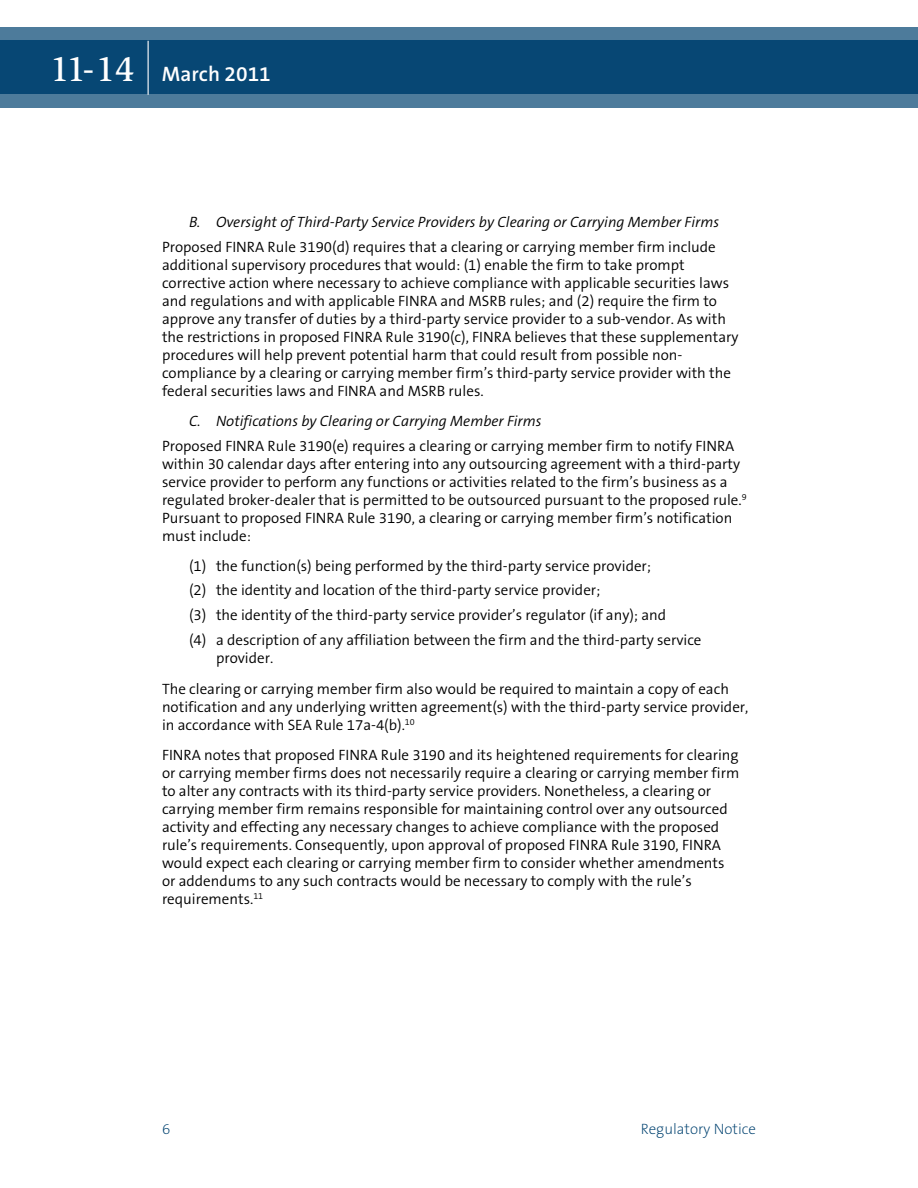
<style>
.page{position:relative;width:918px;height:1188px;background:#fff}
.page>*{position:absolute;margin:0;border:0;box-sizing:border-box;transform-origin:0 0}
.t1{font:600 21px "The Sans B6";color:#fff}
.t2{font:300 15px/18px "The Sans B4";color:#000}
.t3{font:italic 300 15px "The Sans B4";color:#000}
.t4{font:200 15px "The Sans B2";color:#004270}
.s1{font-family:"Slimbach LT";font-weight:500;font-size:36px}
</style>
<div class="page">
<svg style="left:0;top:27px;width:917px;height:81px;background:#1e5881"></svg>
<hr style="left:148px;top:41px;width:1px;height:54px;background:#fff">
<hr style="left:917px;top:972px;width:1px;height:81px;background:#004270">
<hr style="left:917px;top:27px;width:1px;height:81px;background:#004270">
<h1 class="t1" style="left:51px;top:63px;width:222px"><span class="s1">11-14</span> March 2011</h1>
<p class="t3" style="left:189px;top:214px;width:532px">B. Oversight of Third-Party Service Providers by Clearing or Carrying Member Firms</p>
<p class="t2" style="left:162px;top:238px;width:578px">Proposed FINRA Rule 3190(d) requires that a clearing or carrying member firm include additional supervisory procedures that would: (1) enable the firm to take prompt corrective action where necessary to achieve compliance with applicable securities laws and regulations and with applicable FINRA and MSRB rules; and (2) require the firm to approve any transfer of duties by a third-party service provider to a sub-vendor. As with the restrictions in proposed FINRA Rule 3190(c), FINRA believes that these supplementary procedures will help prevent potential harm that could result from possible non&shy;compliance by a clearing or carrying member firm’s third-party service provider with the federal securities laws and FINRA and MSRB rules.</p>
<p class="t3" style="left:189px;top:413px;width:354px">C. Notifications by Clearing or Carrying Member Firms</p>
<p class="t2" style="left:162px;top:437px;width:586px">Proposed FINRA Rule 3190(e) requires a clearing or carrying member firm to notify FINRA within 30 calendar days after entering into any outsourcing agreement with a third-party service provider to perform any functions or activities related to the firm’s business as a regulated broker-dealer that is permitted to be outsourced pursuant to the proposed rule.<sup>9<br></sup>Pursuant to proposed FINRA Rule 3190, a clearing or carrying member firm’s notification must include:</p>
<p class="t2" style="left:189px;top:554px;width:514px;line-height:24.8px">(1) the function(s) being performed by the third-party service provider;<br>(2) the identity and location of the third-party service provider;<br>(3) the identity of the third-party service provider’s regulator (if any); and<br>(4) a description of any affiliation between the firm and the third-party service</p>
<p class="t2" style="left:162px;top:642px;width:568px;line-height:31.5px;text-indent:54px">provider.<br>The clearing or carrying member firm also would be required to maintain a copy of each</p>
<p class="t2" style="left:162px;top:699px;width:588px">notification and any underlying written agreement(s) with the third-party service provider, in accordance with SEA Rule 17a-4(b).<sup>10</sup></p>
<p class="t2" style="left:162px;top:747px;width:579px">FINRA notes that proposed FINRA Rule 3190 and its heightened requirements for clearing or carrying member firms does not necessarily require a clearing or carrying member firm to alter any contracts with its third-party service providers. Nonetheless, a clearing or carrying member firm remains responsible for maintaining control over any outsourced activity and effecting any necessary changes to achieve compliance with the proposed rule’s requirements. Consequently, upon approval of proposed FINRA Rule 3190, FINRA would expect each clearing or carrying member firm to consider whether amendments or addendums to any such contracts would be necessary to comply with the rule’s requirements.<sup>11</sup></p>
<p class="t4" style="left:162px;top:1121px;width:10px">6</p>
<p class="t4" style="left:641px;top:1121px;width:117px">Regulatory Notice</p>
</div>
